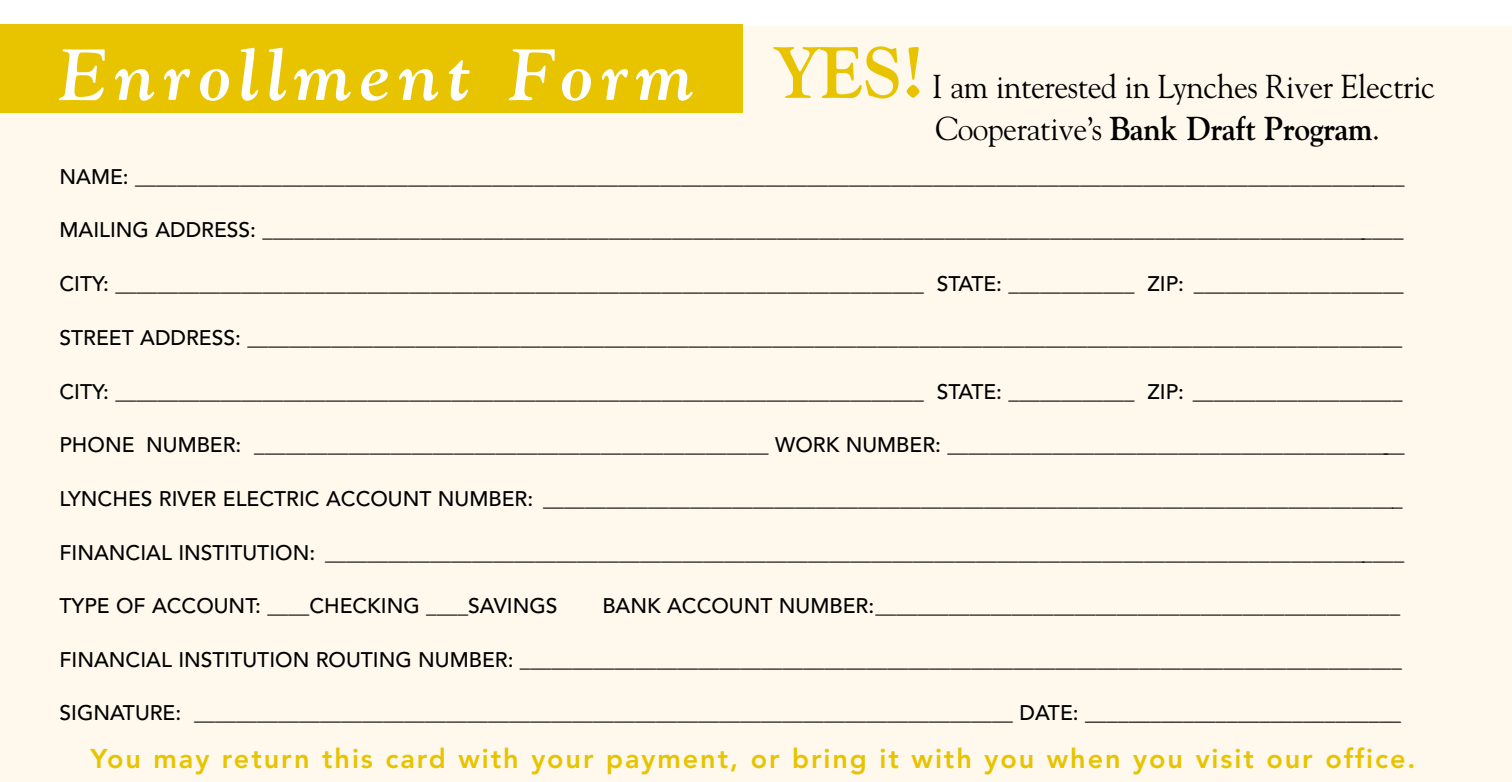
<style>
.page{position:relative;width:1512px;height:782px;background:#fff}
.page>*{position:absolute;margin:0;border:0;box-sizing:border-box;transform-origin:0 0}
.t1{font:italic 700 72px "Goudy";letter-spacing:.11em;color:#fff}
.t2{font:33px/42px "Goudy";letter-spacing:-.015em;color:#000;scale:.95 1}
.t3{font:800 27px "Avenir";letter-spacing:.07em;color:#e8c300}
.t4{font:500 21px "Avenir";color:#000}
.s1{font-weight:700;font-size:72px;color:#e8c300}
.s2{font-weight:700}
.s3{font-size:21.9px}
</style>
<div class="page">
<div style="left:0;top:26px;width:1512px;height:756px;background:#fef8ed"></div>
<div style="left:0;top:24px;width:742px;height:89px;background:#e8c300"></div>
<h1 class="t1" style="left:60px;top:48px;width:635px">Enrollment Form</h1>
<h2 class="t2" style="left:936px;top:68px;width:527px;text-indent:-163px"><span class="s1">YES!</span> I am interested in Lynches River Electric<br>Cooperative’s <span class="s2">Bank Draft Program</span>.</h2>
<p class="t4" style="left:60px;top:168px;width:1347px">NAME: _________________________________________________________________________________________________________________________</p>
<p class="t4" style="left:60px;top:221px;width:1346px">MAILING ADDRESS: _____________________________________________________________________________________________________________</p>
<p class="t4" style="left:60px;top:275px;width:1346px">CITY: _____________________________________________________________________________ STATE: ____________ ZIP: ____________________</p>
<p class="t4" style="left:60px;top:329px;width:1344px">STREET ADDRESS: ______________________________________________________________________________________________________________</p>
<p class="t4" style="left:60px;top:383px;width:1345px">CITY: _____________________________________________________________________________ STATE: ____________ ZIP: ____________________</p>
<p class="t4" style="left:60px;top:436px;width:1347px">PHONE NUMBER: _________________________________________________ WORK NUMBER: ____________________________________________</p>
<p class="t4" style="left:60px;top:490px;width:1345px">LYNCHES RIVER ELECTRIC ACCOUNT NUMBER: __________________________________________________________________________________</p>
<p class="t4" style="left:60px;top:544px;width:1346px">FINANCIAL INSTITUTION: _______________________________________________________________________________________________________</p>
<p class="t4" style="left:60px;top:597px;width:499px">TYPE OF ACCOUNT: ____CHECKING ____SAVINGS</p>
<p class="t4" style="left:602px;top:597px;width:799px">BANK ACCOUNT NUMBER:__________________________________________________</p>
<p class="t4" style="left:60px;top:651px;width:1344px">FINANCIAL INSTITUTION ROUTING NUMBER: ____________________________________________________________________________________</p>
<p class="t4" style="left:60px;top:704px;width:1343px">SIGNATURE: ______________________________________________________________________________ DATE: <span class="s3">_____________________________</span></p>
<p class="t3" style="left:91px;top:748px;width:1326px">You may return this card with your payment, or bring it with you when you visit our office.</p>
</div>
